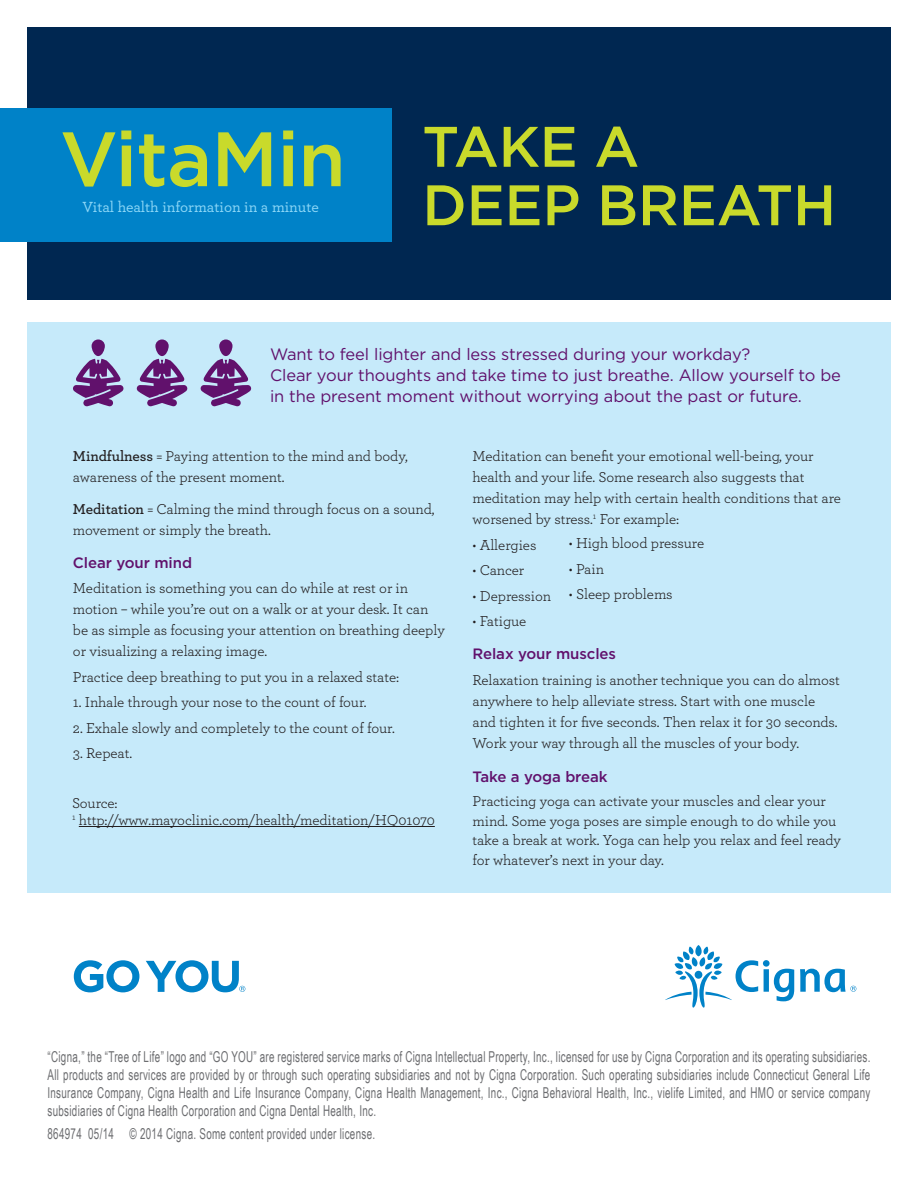
<style>
.page{position:relative;width:918px;height:1188px;background:#fff}
.page>*{position:absolute;margin:0;border:0;box-sizing:border-box;transform-origin:0 0}
.t1{font:500 76.95px "Gotham";letter-spacing:-.01em;color:#c9da2b}
.t2{font:500 57px/58.5px "Gotham";letter-spacing:-.005em;color:#c9da2b}
.t3{font:16.5px/21px "Gotham";letter-spacing:-.005em;color:#61116c}
.t4{font:500 15.45px "Archer";color:#8dd7f7}
.t5{font:15px/21px "Archer";letter-spacing:-.005em;color:#231f20}
.t6{font:15px/18px "Arial Narrow";letter-spacing:.025em;color:#6c6d70;text-align:justify;scale:.8 1}
.t7{font:500 15px "Gotham";letter-spacing:-.005em;color:#61116c}
.s1{font-weight:600}
</style>
<div class="page">
<div style="left:27px;top:322px;width:864px;height:571px;background:#c6eafa"></div>
<div style="left:27px;top:27px;width:864px;height:273px;background:#002751"></div>
<svg style="left:665px;top:945px;width:191px;height:63px"></svg>
<div style="left:0;top:108px;width:392px;height:133px;background:#0082c8"></div>
<svg style="left:74px;top:960px;width:65px;height:32px"></svg>
<svg style="left:146px;top:960px;width:99px;height:32px"></svg>
<svg style="left:73px;top:339px;width:50px;height:68px"></svg>
<svg style="left:137px;top:339px;width:50px;height:68px"></svg>
<svg style="left:201px;top:339px;width:50px;height:68px"></svg>
<hr style="left:79px;top:826px;width:356px;height:1px;background:#231f20">
<h1 class="t1" style="left:60px;top:109px;width:287px">VitaMin</h1>
<p class="t4" style="left:82px;top:196px;width:238px">Vital health information in a minute</p>
<h2 class="t2" style="left:422px;top:117px;width:415px">TAKE A<br>DEEP BREATH</h2>
<p class="t3" style="left:270px;top:344px;width:573px">Want to feel lighter and less stressed during your workday?<br>Clear your thoughts and take time to just breathe. Allow yourself to be in the present moment without worrying about the past or future.</p>
<p class="t5" style="left:73px;top:445px;width:336px"><span class="s1">Mindfulness</span> = Paying attention to the mind and body, awareness of the present moment.</p>
<p class="t5" style="left:73px;top:497px;width:363px"><span class="s1">Meditation</span> = Calming the mind through focus on a sound, movement or simply the breath.</p>
<p class="t7" style="left:73px;top:552px;width:121px">Clear your mind</p>
<p class="t5" style="left:73px;top:577px;width:373px">Meditation is something you can do while at rest or in motion – while you’re out on a walk or at your desk. It can be as simple as focusing your attention on breathing deeply or visualizing a relaxing image.</p>
<p class="t5" style="left:73px;top:665px;width:328px">Practice deep breathing to put you in a relaxed state:</p>
<p class="t5" style="left:73px;top:691px;width:295px">1. Inhale through your nose to the count of four.</p>
<p class="t5" style="left:73px;top:716px;width:323px">2. Exhale slowly and completely to the count of four.</p>
<p class="t5" style="left:73px;top:742px;width:61px">3. Repeat.</p>
<p class="t5" style="left:72px;top:795px;width:364px;line-height:16.5px">Source:<br><sup>1</sup> http://www.mayoclinic.com/health/meditation/HQ01070</p>
<p class="t5" style="left:472px;top:445px;width:370px">Meditation can benefit your emotional well-being, your health and your life. Some research also suggests that meditation may help with certain health conditions that are worsened by stress.<sup>1</sup> For example:</p>
<p class="t5" style="left:473px;top:533px;width:65px">• Allergies</p>
<p class="t5" style="left:473px;top:559px;width:53px">• Cancer</p>
<p class="t5" style="left:473px;top:584px;width:80px">• Depression</p>
<p class="t5" style="left:473px;top:610px;width:55px">• Fatigue</p>
<p class="t7" style="left:473px;top:644px;width:145px">Relax your muscles</p>
<p class="t5" style="left:473px;top:668px;width:369px">Relaxation training is another technique you can do almost anywhere to help alleviate stress. Start with one muscle and tighten it for five seconds. Then relax it for 30 seconds.<br>Work your way through all the muscles of your body.</p>
<p class="t7" style="left:473px;top:767px;width:137px">Take a yoga break</p>
<p class="t5" style="left:473px;top:791px;width:370px;line-height:19.5px">Practicing yoga can activate your muscles and clear your mind. Some yoga poses are simple enough to do while you take a break at work. Yoga can help you relax and feel ready for whatever’s next in your day.</p>
<p class="t5" style="left:569px;top:532px;width:137px">• High blood pressure</p>
<p class="t5" style="left:569px;top:558px;width:37px">• Pain</p>
<p class="t5" style="left:569px;top:583px;width:105px">• Sleep problems</p>
<p class="t6" style="left:48px;top:1047px;width:1030px">“Cigna,” the “Tree of Life” logo and “GO YOU” are registered service marks of Cigna Intellectual Property, Inc., licensed for use by Cigna Corporation and its operating subsidiaries.<br>All products and services are provided by or through such operating subsidiaries and not by Cigna Corporation. Such operating subsidiaries include Connecticut General Life Insurance Company, Cigna Health and Life Insurance Company, Cigna Health Management, Inc., Cigna Behavioral Health, Inc., vielife Limited, and HMO or service company subsidiaries of Cigna Health Corporation and Cigna Dental Health, Inc.</p>
<p class="t6" style="left:48px;top:1125px;width:411px">864974 05/14 © 2014 Cigna. Some content provided under license.</p>
</div>
